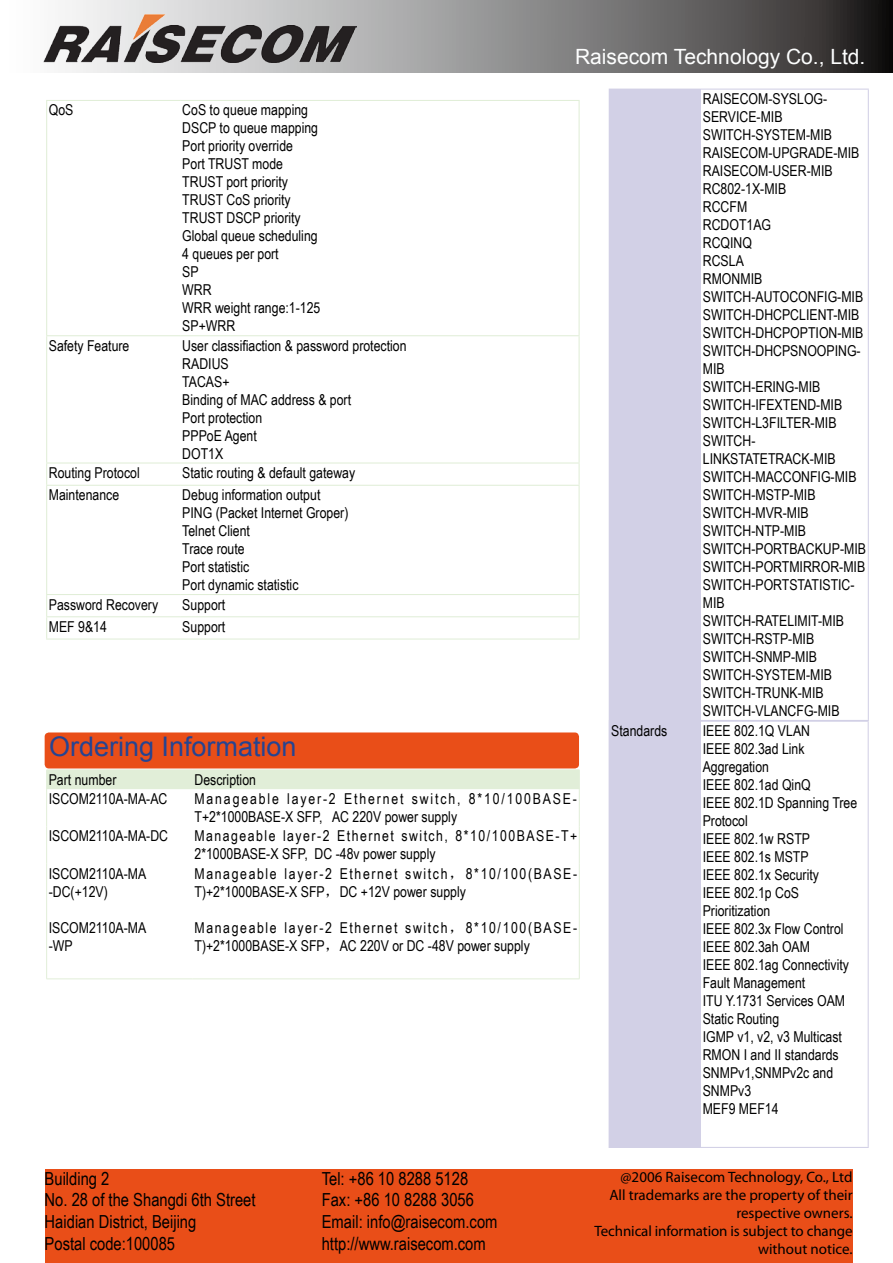
<style>
.page{position:relative;width:893px;height:1263px;background:#fff}
.page>*{position:absolute;margin:0;border:0;box-sizing:border-box;transform-origin:0 0}
.t1{font:27px "Arial";color:#254492}
.t2{font:21px "Arial";color:#fdfefe}
.t3{font:18px/21.6px "Arial Narrow";color:#000}
.t4{font:15px/18px "Arial Narrow";color:#000}
.t5{font:15px/18px "Arial Narrow";letter-spacing:.11em;color:#000}
.t6{font:15px/18px "Myriad Pro";color:#000;text-align:right}
.t7{font:15px/18px "Arial Narrow";letter-spacing:.125em;color:#000}
.t8{font:15px/18px "Arial Narrow";letter-spacing:.1em;color:#000}
.s1{font-family:"Sim Sun"}
</style>
<div class="page">
<svg style="left:65px;top:0;width:828px;height:73px;background:#7f7f7f"></svg>
<img style="left:43px;top:15px;width:314px;height:48px">
<div style="left:609px;top:89px;width:92px;height:631px;background:#d2d0e6"></div>
<hr style="left:701px;top:89px;width:168px;height:1px;background:#d2d0e6">
<hr style="left:868px;top:90px;width:1px;height:630px;background:#d2d0e6">
<hr style="left:609px;top:720px;width:92px;height:1px;background:#d2d0e6">
<hr style="left:701px;top:720px;width:168px;height:1px;background:#d2d0e6">
<div style="left:609px;top:721px;width:92px;height:426px;background:#d2d0e6"></div>
<hr style="left:701px;top:721px;width:168px;height:1px;background:#d2d0e6">
<hr style="left:868px;top:722px;width:1px;height:425px;background:#d2d0e6">
<hr style="left:609px;top:1147px;width:92px;height:1px;background:#d2d0e6">
<hr style="left:701px;top:1147px;width:168px;height:1px;background:#d2d0e6">
<hr style="left:46px;top:100px;width:134px;height:1px;background:#e1eed8">
<hr style="left:180px;top:100px;width:400px;height:1px;background:#e1eed8">
<hr style="left:46px;top:335px;width:134px;height:1px;background:#e1eed8">
<hr style="left:180px;top:335px;width:400px;height:1px;background:#e1eed8">
<hr style="left:46px;top:462px;width:134px;height:1px;background:#e1eed8">
<hr style="left:180px;top:462px;width:400px;height:1px;background:#e1eed8">
<hr style="left:46px;top:485px;width:134px;height:1px;background:#e1eed8">
<hr style="left:180px;top:485px;width:400px;height:1px;background:#e1eed8">
<hr style="left:46px;top:594px;width:134px;height:1px;background:#e1eed8">
<hr style="left:180px;top:594px;width:400px;height:1px;background:#e1eed8">
<hr style="left:46px;top:616px;width:134px;height:1px;background:#e1eed8">
<hr style="left:180px;top:616px;width:400px;height:1px;background:#e1eed8">
<hr style="left:46px;top:638px;width:134px;height:1px;background:#e1eed8">
<hr style="left:180px;top:638px;width:400px;height:1px;background:#e1eed8">
<hr style="left:46px;top:101px;width:1px;height:234px;background:#e1eed8">
<hr style="left:579px;top:101px;width:1px;height:234px;background:#e1eed8">
<hr style="left:46px;top:336px;width:1px;height:126px;background:#e1eed8">
<hr style="left:579px;top:336px;width:1px;height:126px;background:#e1eed8">
<svg style="left:46px;top:463px;width:1px;height:22px"></svg>
<svg style="left:579px;top:463px;width:1px;height:22px"></svg>
<hr style="left:46px;top:486px;width:1px;height:108px;background:#e1eed8">
<hr style="left:579px;top:486px;width:1px;height:108px;background:#e1eed8">
<svg style="left:46px;top:595px;width:1px;height:43px"></svg>
<svg style="left:579px;top:595px;width:1px;height:43px"></svg>
<div style="left:46px;top:770px;width:534px;height:19px;background:#e1eed8"></div>
<hr style="left:46px;top:789px;width:1px;height:37px;background:#e1eed8">
<hr style="left:579px;top:789px;width:1px;height:37px;background:#e1eed8">
<hr style="left:46px;top:826px;width:1px;height:38px;background:#e1eed8">
<hr style="left:579px;top:826px;width:1px;height:38px;background:#e1eed8">
<hr style="left:46px;top:864px;width:1px;height:115px;background:#e1eed8">
<hr style="left:579px;top:864px;width:1px;height:115px;background:#e1eed8">
<hr style="left:46px;top:979px;width:146px;height:1px;background:#e1eed8">
<hr style="left:192px;top:979px;width:387px;height:1px;background:#e1eed8">
<div style="left:45px;top:732px;width:534px;height:36px;background:#e94e18;border-radius:4px"></div>
<div style="left:45px;top:1169px;width:278px;height:94px;background:#e94e18"></div>
<div style="left:322px;top:1169px;width:275px;height:94px;background:#e94e18"></div>
<div style="left:595px;top:1169px;width:258px;height:94px;background:#e94e18"></div>
<h2 class="t2" style="left:575px;top:43px;width:292px">Raisecom Technology Co., Ltd.</h2>
<p class="t4" style="left:703px;top:89px;width:165px">RAISECOM-SYSLOG-<br>SERVICE-MIB<br>SWITCH-SYSTEM-MIB<br>RAISECOM-UPGRADE-MIB<br>RAISECOM-USER-MIB<br>RC802-1X-MIB<br>RCCFM<br>RCDOT1AG<br>RCQINQ<br>RCSLA<br>RMONMIB<br>SWITCH-AUTOCONFIG-MIB<br>SWITCH-DHCPCLIENT-MIB<br>SWITCH-DHCPOPTION-MIB<br>SWITCH-DHCPSNOOPING-<br>MIB<br>SWITCH-ERING-MIB<br>SWITCH-IFEXTEND-MIB<br>SWITCH-L3FILTER-MIB<br>SWITCH-<br>LINKSTATETRACK-MIB<br>SWITCH-MACCONFIG-MIB<br>SWITCH-MSTP-MIB<br>SWITCH-MVR-MIB<br>SWITCH-NTP-MIB<br>SWITCH-PORTBACKUP-MIB<br>SWITCH-PORTMIRROR-MIB<br>SWITCH-PORTSTATISTIC-<br>MIB<br>SWITCH-RATELIMIT-MIB<br>SWITCH-RSTP-MIB<br>SWITCH-SNMP-MIB<br>SWITCH-SYSTEM-MIB<br>SWITCH-TRUNK-MIB<br>SWITCH-VLANCFG-MIB</p>
<p class="t4" style="left:611px;top:721px;width:58px">Standards</p>
<p class="t4" style="left:703px;top:721px;width:156px">IEEE 802.1Q VLAN<br>IEEE 802.3ad Link<br>Aggregation<br>IEEE 802.1ad QinQ<br>IEEE 802.1D Spanning Tree<br>Protocol<br>IEEE 802.1w RSTP<br>IEEE 802.1s MSTP<br>IEEE 802.1x Security<br>IEEE 802.1p CoS<br>Prioritization<br>IEEE 802.3x Flow Control<br>IEEE 802.3ah OAM<br>IEEE 802.1ag Connectivity<br>Fault Management<br>ITU Y.1731 Services OAM<br>Static Routing<br>IGMP v1, v2, v3 Multicast<br>RMON I and II standards<br>SNMPv1,SNMPv2c and<br>SNMPv3<br>MEF9 MEF14</p>
<p class="t4" style="left:49px;top:101px;width:26px">QoS</p>
<p class="t4" style="left:182px;top:101px;width:140px">CoS to queue mapping<br>DSCP to queue mapping<br>Port priority override<br>Port TRUST mode<br>TRUST port priority<br>TRUST CoS priority<br>TRUST DSCP priority<br>Global queue scheduling<br>4 queues per port<br>SP<br>WRR<br>WRR weight range:1-125<br>SP+WRR</p>
<p class="t4" style="left:49px;top:336px;width:82px">Safety Feature</p>
<p class="t4" style="left:182px;top:336px;width:226px">User classifiaction &amp; password protection<br>RADIUS<br>TACAS+<br>Binding of MAC address &amp; port<br>Port protection<br>PPPoE Agent<br>DOT1X</p>
<p class="t4" style="left:49px;top:463px;width:92px">Routing Protocol</p>
<p class="t4" style="left:182px;top:463px;width:174px">Static routing &amp; default gateway</p>
<p class="t4" style="left:49px;top:485px;width:72px">Maintenance</p>
<p class="t4" style="left:182px;top:485px;width:168px">Debug information output<br>PING (Packet Internet Groper)<br>Telnet Client<br>Trace route<br>Port statistic<br>Port dynamic statistic</p>
<p class="t4" style="left:49px;top:595px;width:111px">Password Recovery</p>
<p class="t4" style="left:182px;top:595px;width:45px">Support</p>
<p class="t4" style="left:49px;top:617px;width:60px">MEF 9&amp;14</p>
<p class="t4" style="left:182px;top:617px;width:45px">Support</p>
<h1 class="t1" style="left:49px;top:728px;width:249px">Ordering Information</h1>
<p class="t4" style="left:49px;top:770px;width:69px">Part number</p>
<p class="t4" style="left:194px;top:770px;width:63px">Description</p>
<p class="t4" style="left:49px;top:789px;width:120px">ISCOM2110A-MA-AC</p>
<p class="t7" style="left:194px;top:789px;width:384px">Manageable layer-2 Ethernet switch, 8*10/100BASE-<br>T+2*1000BASE-X SFP, AC 220V power supply</p>
<p class="t4" style="left:49px;top:826px;width:121px">ISCOM2110A-MA-DC</p>
<p class="t8" style="left:194px;top:826px;width:384px">Manageable layer-2 Ethernet switch, 8*10/100BASE-T+<br>2*1000BASE-X SFP, DC -48v power supply</p>
<p class="t4" style="left:49px;top:864px;width:99px">ISCOM2110A-MA -DC(+12V)</p>
<p class="t4" style="left:49px;top:918px;width:99px">ISCOM2110A-MA -WP</p>
<p class="t5" style="left:194px;top:864px;width:384px">Manageable layer-2 Ethernet switch<span class="s1">，</span>8*10/100(BASE-<br>T)+2*1000BASE-X SFP<span class="s1">，</span>DC +12V power supply</p>
<p class="t5" style="left:194px;top:918px;width:384px">Manageable layer-2 Ethernet switch<span class="s1">，</span>8*10/100(BASE-<br>T)+2*1000BASE-X SFP<span class="s1">，</span>AC 220V or DC -48V power supply</p>
<p class="t3" style="left:45px;top:1167px;width:212px">Building 2<br>No. 28 of the Shangdi 6th Street<br>Haidian District, Beijing<br>Postal code:100085</p>
<p class="t3" style="left:322px;top:1167px;width:177px">Tel: +86 10 8288 5128<br>Fax: +86 10 8288 3056<br>Email: info@raisecom.com http://www.raisecom.com</p>
<p class="t6" style="left:595px;top:1167px;width:260px">@2006 Raisecom Technology, Co., Ltd<br>All trademarks are the property of their respective owners.<br>Technical information is subject to change without notice.</p>
</div>
